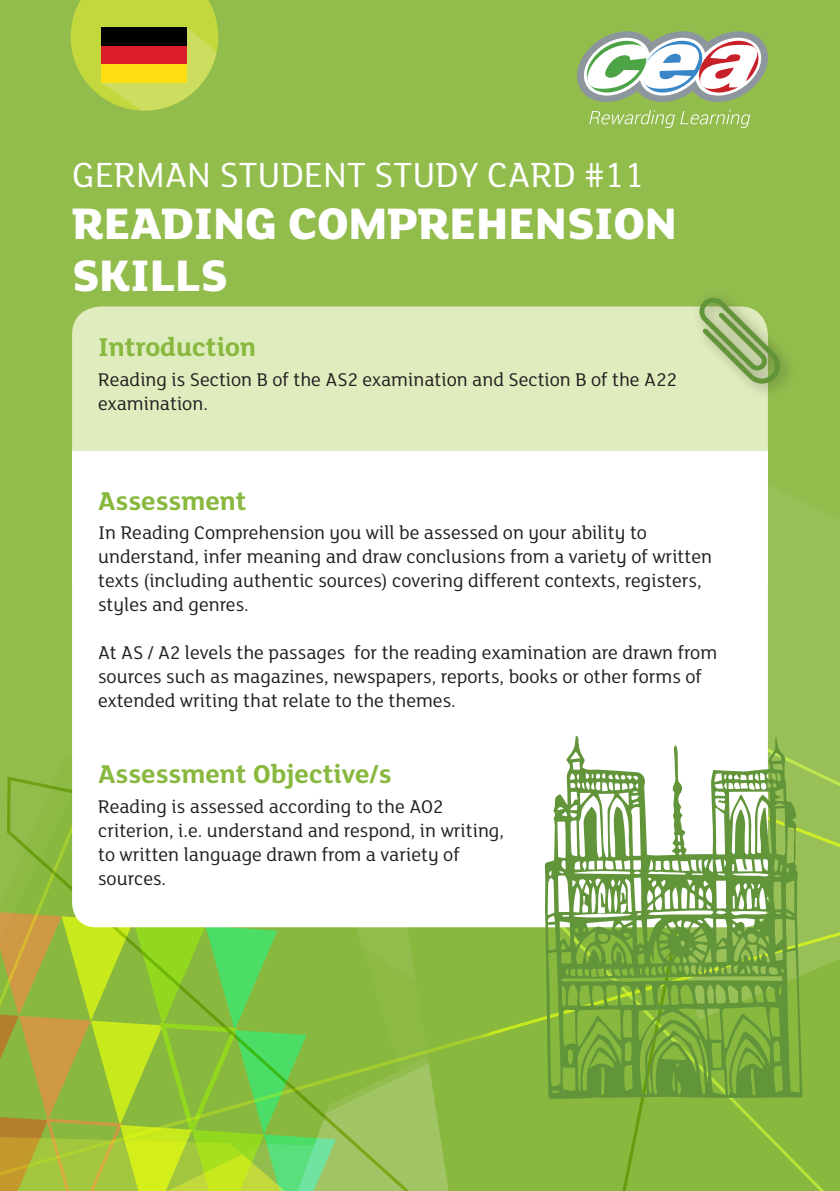
<style>
.page{position:relative;width:840px;height:1191px;background:#fff}
.page>*{position:absolute;margin:0;border:0;box-sizing:border-box;transform-origin:0 0}
.t1{font:800 48px/52px "FS Lola";color:#fff}
.t2{font:38px "FS Lola";color:#fff}
.t3{font:700 28px "FS Lola";color:#89b83f}
.Body_Text{font:20px/24px "FS Lola";color:#231f20}
</style>
<div class="page">
<div style="left:0;top:0;width:839px;height:1191px;background:#92bd4d"></div>
<svg style="left:682px;top:539px;width:157px;height:652px"></svg>
<svg style="left:5px;top:776px;width:677px;height:415px"></svg>
<div style="left:72px;top:306px;width:695px;height:145px;background:#dfecbd"></div>
<div style="left:691px;top:289px;width:105px;height:109px;background:#231f20;opacity:.37"></div>
<svg style="left:697px;top:296px;width:84px;height:87px"></svg>
<svg style="left:589px;top:110px;width:85px;height:18px"></svg>
<svg style="left:680px;top:110px;width:69px;height:18px"></svg>
<svg style="left:577px;top:31px;width:190px;height:71px;background:#b9c3b0"></svg>
<svg style="left:71px;top:0;width:147px;height:111px"></svg>
<div style="left:102px;top:27px;width:85px;height:19px;background:#000"></div>
<div style="left:102px;top:46px;width:85px;height:18px;background:#db1c29"></div>
<div style="left:102px;top:64px;width:85px;height:19px;background:#ffde14"></div>
<div style="left:72px;top:451px;width:695px;height:476px;background:#fff"></div>
<svg style="left:544px;top:736px;width:258px;height:362px"></svg>
<p class="t2" style="left:72px;top:150px;width:573px">GERMAN STUDENT STUDY CARD #11</p>
<p class="t1" style="left:72px;top:195px;width:606px">READING COMPREHENSION<br>SKILLS</p>
<h2 class="t3" style="left:98px;top:327px;width:159px">Introduction</h2>
<p class="Body_Text" style="left:98px;top:366px;width:580px">Reading is Section B of the AS2 examination and Section B of the A22 examination.</p>
<h2 class="t3" style="left:98px;top:481px;width:150px">Assessment</h2>
<p class="Body_Text" style="left:98px;top:520px;width:615px">In Reading Comprehension you will be assessed on your ability to understand, infer meaning and draw conclusions from a variety of written texts (including authentic sources) covering different contexts, registers, styles and genres.</p>
<p class="Body_Text" style="left:98px;top:640px;width:620px">At AS / A2 levels the passages for the reading examination are drawn from sources such as magazines, newspapers, reports, books or other forms of extended writing that relate to the themes.</p>
<h2 class="t3" style="left:98px;top:755px;width:295px">Assessment Objective/s</h2>
<p class="Body_Text" style="left:98px;top:793px;width:407px">Reading is assessed according to the AO2 criterion, i.e. understand and respond, in writing, to written language drawn from a variety of sources.</p>
</div>
